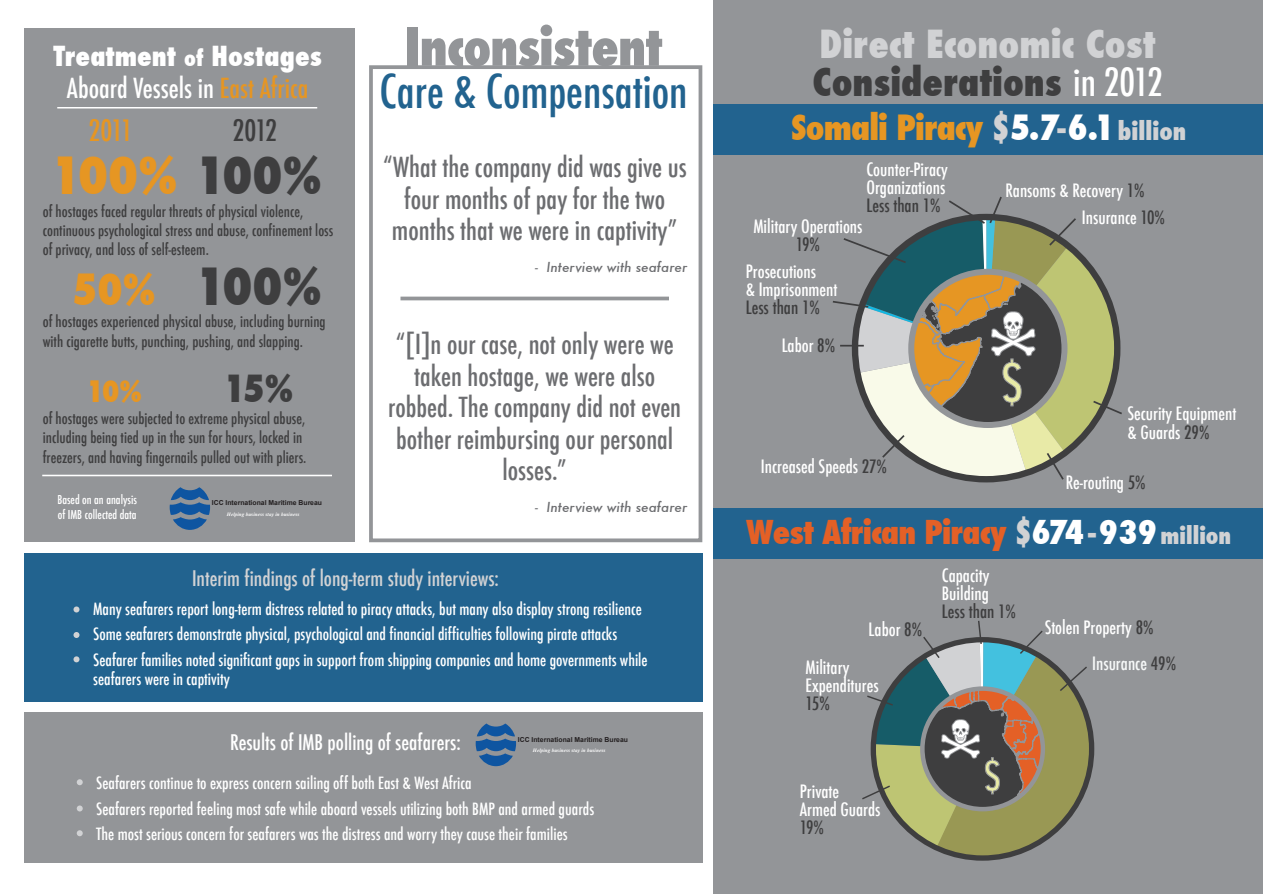
<style>
.page{position:relative;width:1263px;height:894px;background:#fff}
.page>*{position:absolute;margin:0;border:0;box-sizing:border-box;transform-origin:0 0}
.t1{font:500 condensed 52.05px "Futura";color:#e8eaa7}
.t2{font:800 condensed 51px "Futura";letter-spacing:-.02em;color:#939598}
.t3{font:800 condensed 49.95px "Futura";letter-spacing:-.025em;color:#e69623}
.t4{font:800 condensed 49.95px "Futura";color:#3e3e3f}
.t5{font:500 condensed 45.45px "Futura";color:#22638f}
.t6{font:500 condensed 40.05px "Futura";color:#e8eaa7}
.t7{font:800 condensed 37.8px/38.4px "Futura";color:#d1d2d4}
.t8{font:800 condensed 36.45px "Futura";color:#3e3e3f}
.t9{font:800 condensed 34.05px "Futura";letter-spacing:-.025em;color:#e69623}
.t10{font:800 condensed 32.1px "Futura";letter-spacing:-.025em;color:#e46026}
.t11{font:500 condensed 28.8px "Futura";color:#e69623}
.t12{font:500 condensed 28.8px "Futura";color:#3e3e3f}
.t13{font:800 condensed 28.8px "Futura";color:#e69623}
.t14{font:500 condensed 27px/31.5px "Futura";color:#6c6d70;text-align:center}
.t15{font:800 condensed 27px/32.1px "Futura";color:#fff;text-align:center}
.t16{font:500 condensed 21px "Futura";color:#d1d2d4}
.t17{font:500 condensed 21px "Futura";color:#fff}
.t18{font:500 condensed 18px/18px "Futura";color:#fff}
.t19{font:500 condensed 16.5px/25.5px "Futura";color:#fff}
.t20{font:500 condensed 15.45px/19.2px "Futura";color:#3e3e3f}
.t21{font:italic 500 13.5px "Futura";color:#6c6d70}
.t22{font:500 condensed 12px/15px "Futura";color:#fff}
.t23{font:700 6.9px "Arial";color:#231f20}
.t24{font:italic 700 5.1px "Times New Roman";letter-spacing:.015em;color:#fff}
.s1{font-size:21.6px}
.s2{font-weight:500}
.s3{font-weight:500;color:#e69623}
.s4{color:#3e3e3f}
.s5{font-size:42px;color:#e69623}
.s6{font-weight:500;color:#fff}
.s7{color:#d1d2d4}
.s8{color:#fff}
.s9{font-size:24.15px;color:#d1d2d4}
.s10{font-size:22.95px;color:#d1d2d4}
.s11{color:#f6f8f8}
</style>
<div class="page">
<div style="left:714px;top:0;width:549px;height:894px;background:#939598"></div>
<div style="left:714px;top:104px;width:549px;height:51px;background:#22638f"></div>
<div style="left:714px;top:508px;width:549px;height:51px;background:#22638f"></div>
<svg style="left:833px;top:196px;width:289px;height:287px"></svg>
<div style="left:24px;top:29px;width:331px;height:513px;background:#939598"></div>
<div style="left:24px;top:712px;width:679px;height:150px;background:#939598"></div>
<hr style="left:57px;top:107px;width:260px;height:2px;background:#fff">
<hr style="left:42px;top:475px;width:290px;height:1px;background:#fff">
<div style="left:369px;top:65px;width:333px;height:477px;border:4px solid #939598"></div>
<svg style="left:476px;top:724px;width:40px;height:42px"></svg>
<svg style="left:170px;top:487px;width:40px;height:43px"></svg>
<div style="left:24px;top:554px;width:678px;height:148px;background:#22638f"></div>
<svg style="left:74px;top:632px;width:6px;height:6px"></svg>
<svg style="left:74px;top:606px;width:6px;height:6px"></svg>
<svg style="left:77px;top:779px;width:6px;height:6px"></svg>
<svg style="left:77px;top:806px;width:6px;height:6px"></svg>
<svg style="left:77px;top:830px;width:6px;height:6px"></svg>
<svg style="left:74px;top:656px;width:6px;height:6px"></svg>
<hr style="left:400px;top:297px;width:269px;height:3px;background:#939598">
<svg style="left:862px;top:620px;width:231px;height:239px"></svg>
<p class="t15" style="left:53px;top:40px;width:270px">Treatment <span class="s1">of</span> Hostages<br><span class="s2">Aboard Vessels in</span> <span class="s3">East Africa</span></p>
<p class="t11" style="left:89px;top:112px;width:46px">2011</p>
<p class="t12" style="left:232px;top:112px;width:46px">2012</p>
<p class="t3" style="left:51px;top:141px;width:273px">100% <span class="s4">100%</span></p>
<p class="t20" style="left:43px;top:202px;width:292px">of hostages faced regular threats of physical violence, continuous psychological stress and abuse, confinement loss of privacy, and loss of self-esteem.</p>
<p class="t4" style="left:72px;top:253px;width:251px"><span class="s5">50%</span> 100%</p>
<p class="t20" style="left:43px;top:312px;width:284px">of hostages experienced physical abuse, including burning with cigarette butts, punching, pushing, and slapping.</p>
<p class="t13" style="left:86px;top:372px;width:57px">10%</p>
<p class="t8" style="left:223px;top:364px;width:72px">15%</p>
<p class="t20" style="left:43px;top:409px;width:265px">of hostages were subjected to extreme physical abuse, including being tied up in the sun for hours, locked in freezers, and having fingernails pulled out with pliers.</p>
<p class="t22" style="left:57px;top:492px;width:81px">Based on an analysis of IMB collected data</p>
<p class="t23" style="left:212px;top:498px;width:112px">ICC International Maritime Bureau</p>
<p class="t24" style="left:227px;top:510px;width:74px">Helping business stay in business</p>
<p class="t2" style="left:405px;top:12px;width:259px">Inconsistent</p>
<p class="t5" style="left:380px;top:62px;width:310px">Care &amp; Compensation</p>
<p class="t14" style="left:383px;top:152px;width:305px">“What the company did was give us four months of pay for the two months that we were in captivity”</p>
<p class="t21" style="left:535px;top:258px;width:153px">- Interview with seafarer</p>
<p class="t14" style="left:388px;top:329px;width:295px">“[I]n our case, not only were we taken hostage, we were also robbed. The company did not even bother reimbursing our personal losses.”</p>
<p class="t21" style="left:535px;top:498px;width:153px">- Interview with seafarer</p>
<p class="t16" style="left:192px;top:564px;width:308px">Interim findings of long-term study interviews:</p>
<p class="t19" style="left:93px;top:596px;width:556px">Many seafarers report long-term distress related to piracy attacks, but many also display strong resilience<br>Some seafarers demonstrate physical, psychological and financial difficulties following pirate attacks<br>Seafarer families noted significant gaps in support from shipping companies and home governments while</p>
<p class="t19" style="left:93px;top:666px;width:138px">seafarers were in captivity</p>
<p class="t17" style="left:230px;top:729px;width:232px">Results of IMB polling of seafarers:</p>
<p class="t23" style="left:518px;top:734px;width:112px">ICC International Maritime Bureau</p>
<p class="t24" style="left:533px;top:747px;width:74px">Helping business stay in business</p>
<p class="t19" style="left:96px;top:771px;width:499px">Seafarers continue to express concern sailing off both East &amp; West Africa<br>Seafarers reported feeling most safe while aboard vessels utilizing both BMP and armed guards<br>The most serious concern for seafarers was the distress and worry they cause their families</p>
<p class="t7" style="left:813px;top:25px;width:352px">Direct Economic Cost<br><span class="s4">Considerations</span> <span class="s6">in 2012</span></p>
<p class="t9" style="left:791px;top:104px;width:396px">Somali Piracy <span class="s7">$</span><span class="s8">5.7</span><span class="s7">-</span><span class="s8">6.1</span> <span class="s9">billion</span></p>
<p class="t18" style="left:866px;top:161px;width:83px">Counter-Piracy<br>Organizations<br><span class="s4">Less than 1%</span></p>
<p class="t18" style="left:753px;top:217px;width:111px;text-align:center">Military Operations<br><span class="s4">19%</span></p>
<p class="t18" style="left:746px;top:262px;width:93px">Prosecutions<br>&amp; Imprisonment<br><span class="s4">Less than 1%</span></p>
<p class="t18" style="left:782px;top:337px;width:55px">Labor <span class="s4">8%</span></p>
<p class="t18" style="left:761px;top:458px;width:128px">Increased Speeds <span class="s4">27%</span></p>
<p class="t18" style="left:1006px;top:182px;width:141px">Ransoms &amp; Recovery <span class="s4">1%</span></p>
<p class="t18" style="left:1082px;top:209px;width:85px">Insurance <span class="s4">10%</span></p>
<p class="t1" style="left:1001px;top:350px;width:23px">$</p>
<p class="t18" style="left:1127px;top:403px;width:111px;line-height:19.5px">Security Equipment &amp; Guards <span class="s4">29%</span></p>
<p class="t18" style="left:1066px;top:473px;width:81px">Re-routing <span class="s4">5%</span></p>
<p class="t10" style="left:746px;top:510px;width:487px">West African Piracy <span class="s7">$</span><span class="s8">674</span><span class="s7">-</span><span class="s8">939</span> <span class="s10">million</span></p>
<p class="t18" style="left:869px;top:620px;width:55px">Labor <span class="s4">8%</span></p>
<p class="t18" style="left:806px;top:658px;width:75px">Military<br>Expenditures<br><span class="s4">15%</span></p>
<p class="t18" style="left:800px;top:783px;width:82px">Private<br>Armed Guards<br><span class="s4">19%</span></p>
<p class="t18" style="left:942px;top:566px;width:76px">Capacity<br>Building<br><span class="s4">Less than 1%</span></p>
<p class="t6" style="left:984px;top:751px;width:18px">$</p>
<p class="t18" style="left:1092px;top:609px;width:85px;line-height:36.8px;text-indent:-47px">Stolen Property <span class="s4">8%<br></span><span class="s11">Insurance</span> <span class="s4">49%</span></p>
</div>
